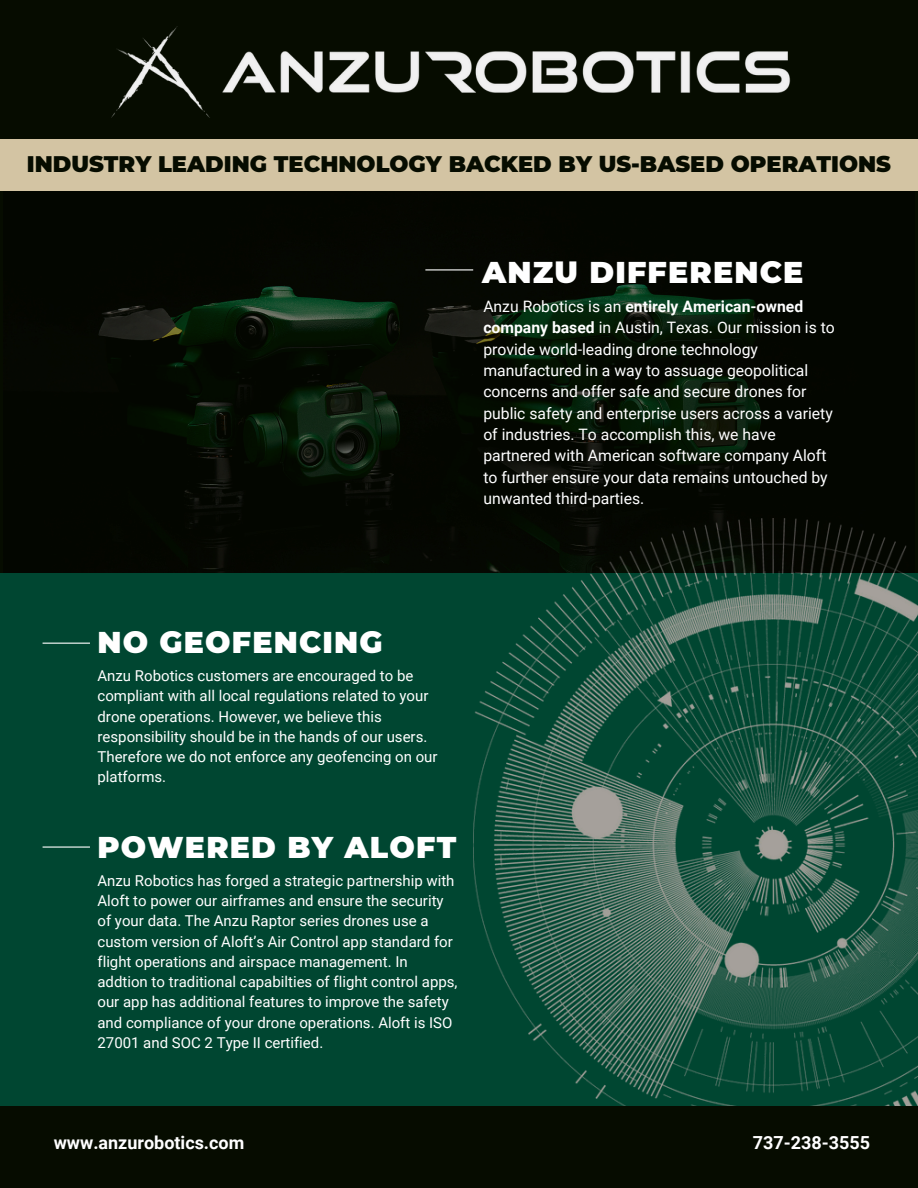
<style>
.page{position:relative;width:918px;height:1188px;background:#fff}
.page>*{position:absolute;margin:0;border:0;box-sizing:border-box;transform-origin:0 0}
.t1{font:900 30px "Montserrat";letter-spacing:.04em;color:#fff}
.t2{font:900 22.5px "Montserrat";color:#060c00}
.t3{font:700 18px "Roboto";color:#fff}
.t4{font:15.75px/21.3px "Roboto";color:#fff}
.t5{font:15px/20.2px "Roboto";color:#fff}
.s1{font-weight:700}
</style>
<div class="page">
<div style="left:0;top:0;width:918px;height:145px;background:#060c00"></div>
<img style="left:112px;top:26px;width:679px;height:91px">
<div style="left:0;top:573px;width:918px;height:544px;background:#004631"></div>
<img style="left:473px;top:519px;width:445px;height:587px">
<div style="left:0;top:1106px;width:918px;height:82px;background:#060c00"></div>
<img style="left:4px;top:139px;width:911px;height:433px">
<div style="left:0;top:140px;width:918px;height:51px;background:#d3c4a3"></div>
<hr style="left:425px;top:269px;width:48px;height:1px;background:#fff">
<hr style="left:43px;top:643px;width:47px;height:1px;background:#fff">
<hr style="left:43px;top:846px;width:47px;height:2px;background:#fff">
<h1 class="t2" style="left:27px;top:150px;width:866px">INDUSTRY LEADING TECHNOLOGY BACKED BY US-BASED OPERATIONS</h1>
<p class="t1" style="left:482px;top:254px;width:323px">ANZU DIFFERENCE</p>
<h1 class="t4" style="left:483px;top:296px;width:353px">Anzu Robotics is an <span class="s1">entirely American-owned company based</span> in Austin, Texas. Our mission is to provide world-leading drone technology manufactured in a way to assuage geopolitical concerns and offer safe and secure drones for public safety and enterprise users across a variety of industries. To accomplish this, we have partnered with American software company Aloft to further ensure your data remains untouched by unwanted third-parties.</h1>
<h1 class="t1" style="left:98px;top:624px;width:287px">NO GEOFENCING</h1>
<p class="t5" style="left:98px;top:666px;width:342px">Anzu Robotics customers are encouraged to be compliant with all local regulations related to your drone operations. However, we believe this responsibility should be in the hands of our users.<br>Therefore we do not enforce any geofencing on our platforms.</p>
<h3 class="t1" style="left:98px;top:829px;width:360px">POWERED BY ALOFT</h3>
<p class="t5" style="left:98px;top:871px;width:362px">Anzu Robotics has forged a strategic partnership with Aloft to power our airframes and ensure the security of your data. The Anzu Raptor series drones use a custom version of Aloft’s Air Control app standard for flight operations and airspace management. In addtion to traditional capabilties of flight control apps, our app has additional features to improve the safety and compliance of your drone operations. Aloft is ISO 27001 and SOC 2 Type II certified.</p>
<h2 class="t3" style="left:54px;top:1132px;width:192px">www.anzurobotics.com</h2>
<p class="t3" style="left:753px;top:1132px;width:119px">737-238-3555</p>
</div>
